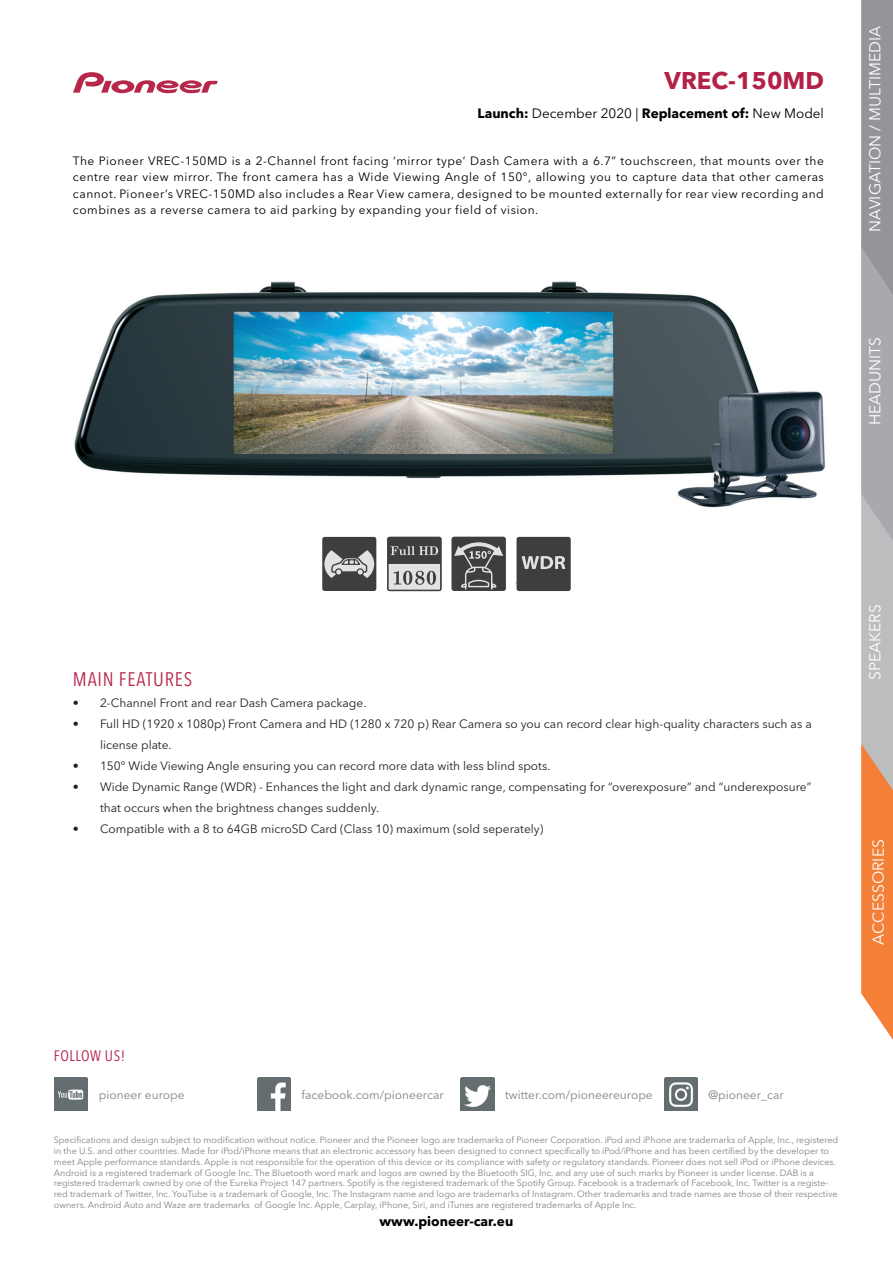
<style>
.page{position:relative;width:893px;height:1263px;background:#fff}
.page>*{position:absolute;margin:0;border:0;box-sizing:border-box;transform-origin:0 0}
.t1{font:700 24px "Avenir Next LT Pro";color:#b42147}
.t2{font:condensed 19.5px "Avenir Next LT Pro";letter-spacing:.04em;color:#b6274b}
.t3{font:15.75px "Avenir Next LT Pro";color:#fff}
.t4{font:condensed 15px "Avenir Next LT Pro";letter-spacing:.04em;color:#b42147}
.t5{font:700 13.5px "Avenir Next LT Pro";color:#000001}
.t6{font:12px/21px "Avenir Next LT Pro";color:#231f20}
.t7{font:12px/16.5px "Avenir Next LT Pro";letter-spacing:.04em;color:#000001;text-align:justify}
.t8{font:12px "Avenir Next LT Pro";color:#808285}
.t9{font:9px/10.8px "Avenir Next LT Pro";color:#808285}
.s1{font-weight:400}
</style>
<div class="page">
<svg style="left:73px;top:72px;width:145px;height:21px"></svg>
<img style="left:664px;top:1077px;width:34px;height:34px">
<img style="left:461px;top:1077px;width:33px;height:34px">
<img style="left:54px;top:1077px;width:33px;height:34px">
<img style="left:257px;top:1077px;width:34px;height:34px">
<svg style="left:861px;top:0;width:32px;height:1040px;background:#bea596"></svg>
<img style="left:74px;top:281px;width:752px;height:296px">
<svg style="left:387px;top:537px;width:54px;height:54px;background:#838385"></svg>
<div style="left:322px;top:537px;width:54px;height:54px;background:#3e3e3f;border-radius:3px"></div>
<svg style="left:324px;top:550px;width:50px;height:28px"></svg>
<div style="left:356px;top:568px;width:8px;height:8px;border:1px solid #3e3e3f;border-radius:50%"></div>
<div style="left:517px;top:537px;width:54px;height:54px;background:#3e3e3f;border-radius:3px"></div>
<svg style="left:522px;top:556px;width:43px;height:13px"></svg>
<svg style="left:452px;top:537px;width:54px;height:54px;background:#5e5e60"></svg>
<h1 class="t1" style="left:665px;top:66px;width:161px">VREC-150MD</h1>
<h3 class="t5" style="left:478px;top:105px;width:348px">Launch: <span class="s1">December 2020 |</span> Replacement of: <span class="s1">New Model</span></h3>
<p class="t7" style="left:73px;top:152px;width:752px">The Pioneer VREC-150MD is a 2-Channel front facing ‘mirror type’ Dash Camera with a 6.7” touchscreen, that mounts over the centre rear view mirror. The front camera has a Wide Viewing Angle of 150°, allowing you to capture data that other cameras cannot. Pioneer’s VREC-150MD also includes a Rear View camera, designed to be mounted externally for rear view recording and combines as a reverse camera to aid parking by expanding your field of vision.</p>
<h3 class="t3" style="left:865px;top:232px;width:207px;rotate:-90deg">NAVIGATION / MULTIMEDIA</h3>
<h3 class="t3" style="left:865px;top:425px;width:90px;rotate:-90deg">HEADUNITS</h3>
<h2 class="t2" style="left:73px;top:667px;width:121px">MAIN FEATURES</h2>
<h3 class="t6" style="left:73px;top:692px;width:295px">• 2-Channel Front and rear Dash Camera package.</h3>
<h3 class="t6" style="left:100px;top:713px;width:713px;text-indent:-27px">• Full HD (1920 x 1080p) Front Camera and HD (1280 x 720 p) Rear Camera so you can record clear high-quality characters such as a license plate.</h3>
<h3 class="t6" style="left:73px;top:755px;width:479px">• 150° Wide Viewing Angle ensuring you can record more data with less blind spots.</h3>
<h3 class="t6" style="left:100px;top:776px;width:713px;text-indent:-27px">• Wide Dynamic Range (WDR) - Enhances the light and dark dynamic range, compensating for “overexposure” and “underexposure” that occurs when the brightness changes suddenly.</h3>
<h3 class="t6" style="left:73px;top:818px;width:472px">• Compatible with a 8 to 64GB microSD Card (Class 10) maximum (sold seperately)</h3>
<h3 class="t3" style="left:865px;top:680px;width:77px;rotate:-90deg">SPEAKERS</h3>
<h3 class="t3" style="left:869px;top:944px;width:107px;rotate:-90deg">ACCESSORIES</h3>
<h3 class="t4" style="left:54px;top:1047px;width:73px">FOLLOW US!</h3>
<h3 class="t8" style="left:99px;top:1087px;width:87px">pioneer europe</h3>
<h3 class="t8" style="left:301px;top:1088px;width:144px">facebook.com/pioneercar</h3>
<h3 class="t8" style="left:505px;top:1087px;width:149px">twitter.com/pioneereurope</h3>
<h3 class="t8" style="left:708px;top:1087px;width:77px">@pioneer_car</h3>
<p class="t9" style="left:54px;top:1135px;width:786px">Specifications and design subject to modification without notice. Pioneer and the Pioneer logo are trademarks of Pioneer Corporation. iPod and iPhone are trademarks of Apple, Inc., registered in the U.S. and other countries. Made for iPod/iPhone means that an electronic accessory has been designed to connect specifically to iPod/iPhone and has been certified by the developer to meet Apple performance standards. Apple is not responsible for the operation of this device or its compliance with safety or regulatory standards. Pioneer does not sell iPod or iPhone devices.<br>Android is a registered trademark of Google Inc. The Bluetooth word mark and logos are owned by the Bluetooth SIG, Inc. and any use of such marks by Pioneer is under license. DAB is a registered trademark owned by one of the Eureka Project 147 partners. Spotify is the registered trademark of the Spotify Group. Facebook is a trademark of Facebook, Inc. Twitter is a registe&shy;red trademark of Twitter, Inc. YouTube is a trademark of Google, Inc. The Instagram name and logo are trademarks of Instagram. Other trademarks and trade names are those of their respective owners. Android Auto and Waze are trademarks of Google Inc. Apple, Carplay, iPhone, Siri, and iTunes are registered trademarks of Apple Inc.</p>
<h3 class="t5" style="left:380px;top:1213px;width:135px">www.pioneer-car.eu</h3>
</div>
